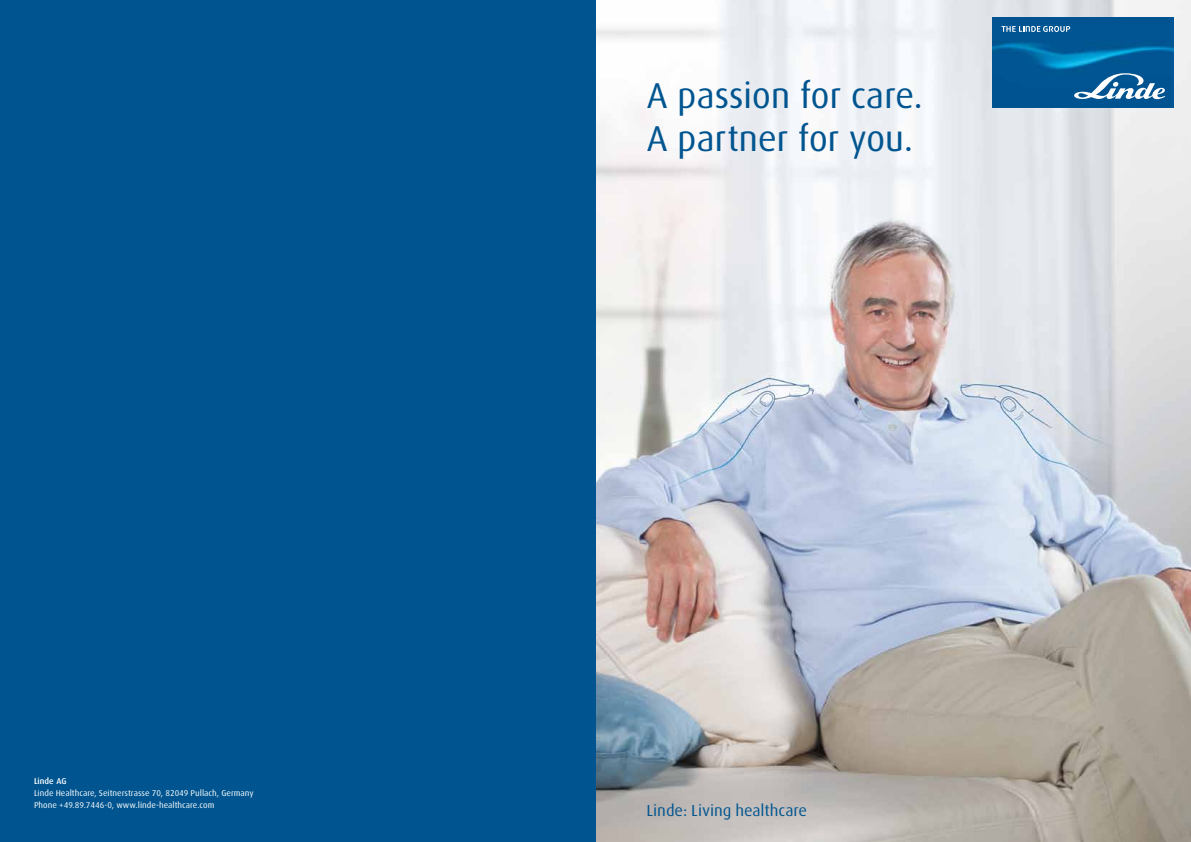
<style>
.page{position:relative;width:1191px;height:842px;background:#fff}
.page>*{position:absolute;margin:0;border:0;box-sizing:border-box;transform-origin:0 0}
.t1{font:36px/43.2px "Linde Dax Global";letter-spacing:-.015em;color:#005590}
.t2{font:16px "Linde Dax Global";letter-spacing:-.005em;color:#005590}
.t3{font:8.5px/11.9px "Linde Dax Global";color:#fff}
.t4{font:500 8.5px "Linde Dax Global";color:#fff}
</style>
<div class="page">
<img style="left:595px;top:0;width:596px;height:842px">
<img style="left:992px;top:17px;width:182px;height:91px">
<svg style="left:1074px;top:73px;width:91px;height:26px"></svg>
<svg style="left:1001px;top:26px;width:69px;height:6px"></svg>
<div style="left:0;top:0;width:595px;height:842px;background:#005590"></div>
<p class="t4" style="left:34px;top:776px;width:34px">Linde AG</p>
<p class="t3" style="left:34px;top:787px;width:221px">Linde Healthcare, Seitnerstrasse 70, 82049 Pullach, Germany<br>Phone +49.89.7446-0, www.linde-healthcare.com</p>
<h1 class="t1" style="left:646px;top:73px;width:278px">A passion for care.<br>A partner for you.</h1>
<h2 class="t2" style="left:646px;top:801px;width:162px">Linde: Living healthcare</h2>
</div>
